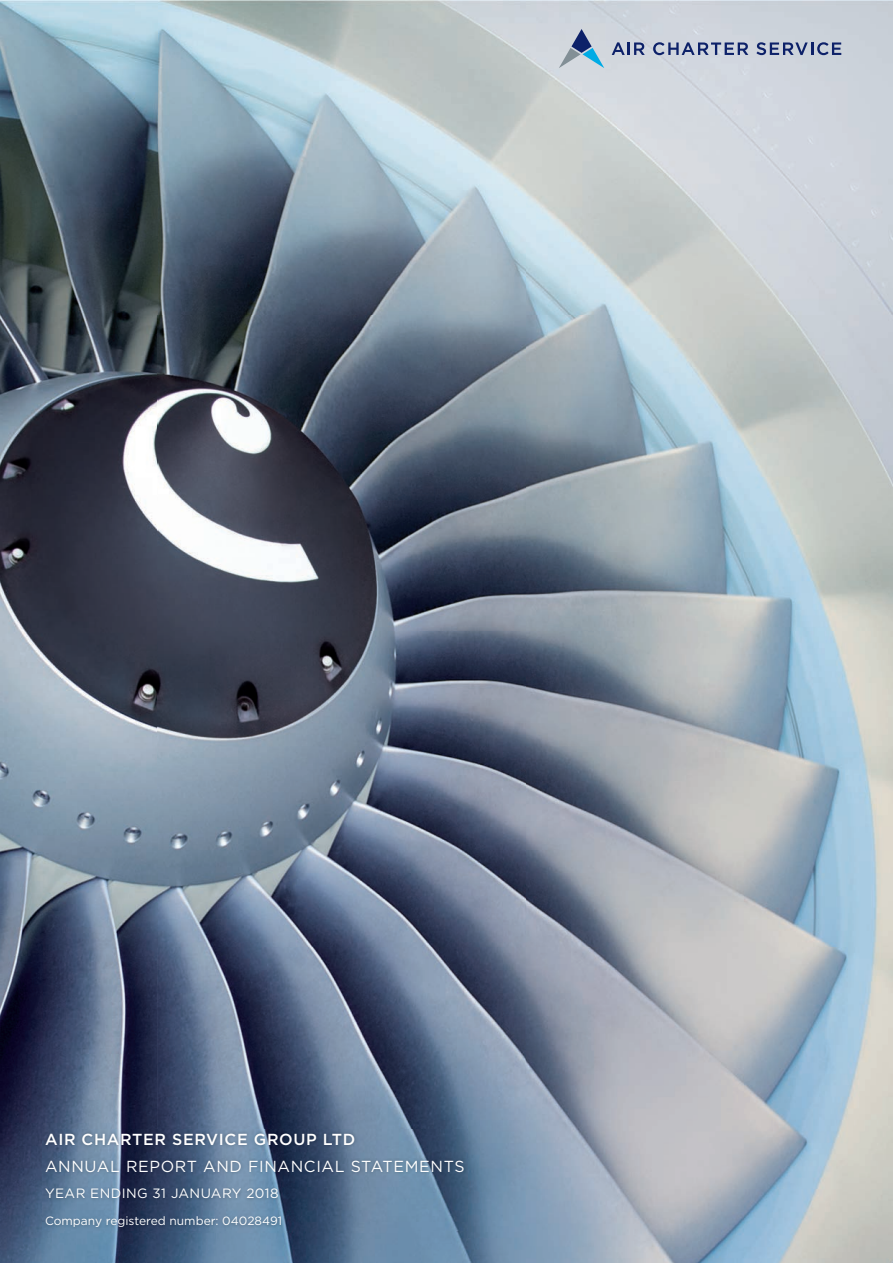
<style>
.page{position:relative;width:893px;height:1263px;background:#fff}
.page>*{position:absolute;margin:0;border:0;box-sizing:border-box;transform-origin:0 0}
.t1{font:15.9px "Gotham";letter-spacing:.04em;color:#fff}
.t2{font:500 15.9px "Gotham";letter-spacing:.04em;color:#fff}
.t3{font:13.5px "Gotham";letter-spacing:.03em;color:#fff}
.t4{font:12px "Gotham";color:#fff}
</style>
<div class="page">
<img style="left:158px;top:1px;width:735px;height:946px">
<img style="left:0;top:1px;width:158px;height:1157px">
<img style="left:526px;top:947px;width:367px;height:316px">
<img style="left:157px;top:947px;width:369px;height:211px">
<img style="left:420px;top:1158px;width:106px;height:105px">
<img style="left:0;top:1158px;width:52px;height:105px">
<img style="left:52px;top:1231px;width:368px;height:32px">
<img style="left:42px;top:1130px;width:425px;height:101px">
<svg style="left:612px;top:42px;width:33px;height:13px"></svg>
<svg style="left:653px;top:42px;width:95px;height:13px"></svg>
<svg style="left:756px;top:42px;width:85px;height:13px"></svg>
<svg style="left:559px;top:29px;width:45px;height:39px;background:#9fb4c8"></svg>
<p class="t2" style="left:45px;top:1129px;width:312px">AIR CHARTER SERVICE GROUP LTD</p>
<p class="t1" style="left:45px;top:1156px;width:421px">ANNUAL REPORT AND FINANCIAL STATEMENTS</p>
<p class="t3" style="left:45px;top:1185px;width:235px">YEAR ENDING 31 JANUARY 2018</p>
<p class="t4" style="left:45px;top:1213px;width:239px">Company registered number: 04028491</p>
</div>
